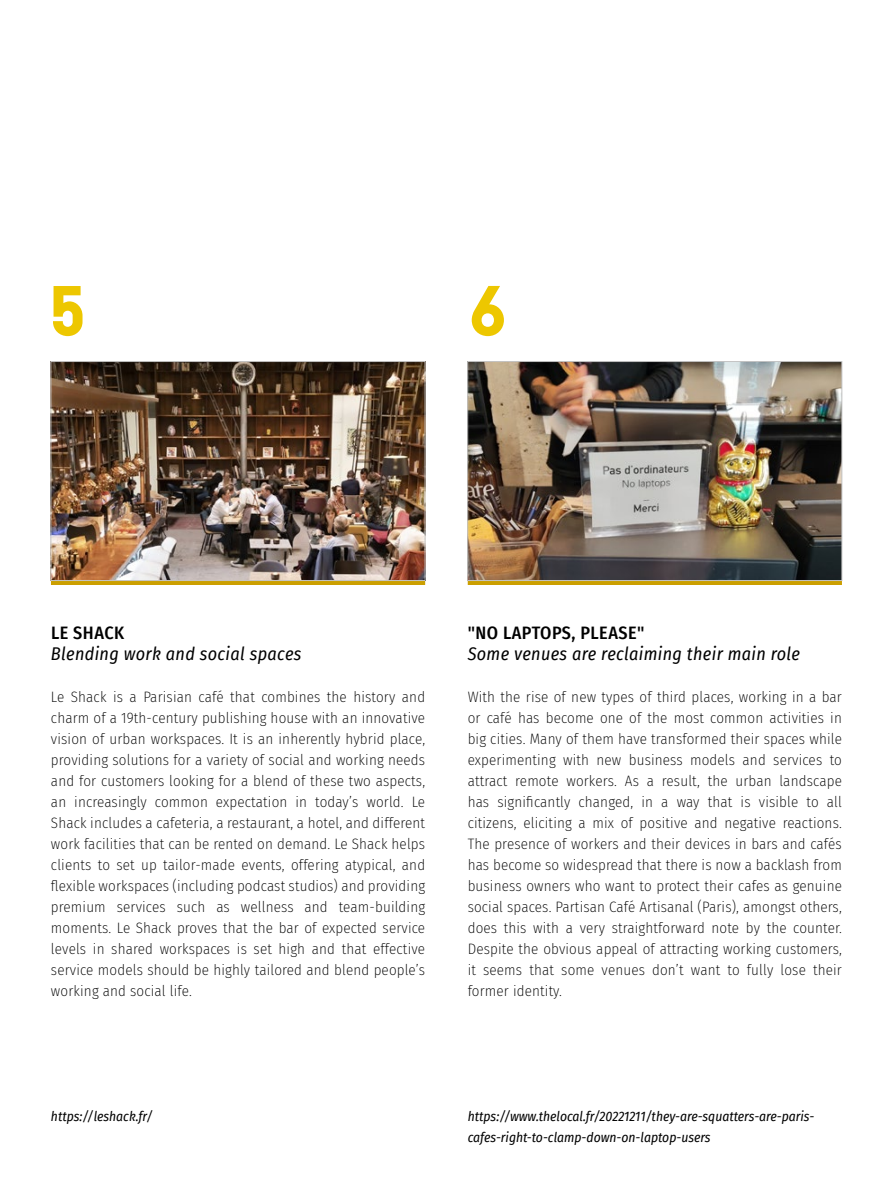
<style>
.page{position:relative;width:893px;height:1191px;background:#fff}
.page>*{position:absolute;margin:0;border:0;box-sizing:border-box;transform-origin:0 0}
.t1{font:900 69px "Sedus Head BETA";color:#edc700}
.t2{font:italic 18px "Fira Sans Condensed";letter-spacing:.02em;color:#000}
.t3{font:500 18px "Fira Sans Condensed";letter-spacing:.03em;color:#000}
.t4{font:200 15px/21px "Fira Sans Condensed";letter-spacing:.01em;color:#000;text-align:justify}
.t5{font:italic 13.5px/21px "Fira Sans Condensed";color:#000}
</style>
<div class="page">
<div style="left:51px;top:580px;width:374px;height:5px;background:#cb9f00"></div>
<div style="left:468px;top:580px;width:374px;height:5px;background:#cb9f00"></div>
<img style="left:53px;top:363px;width:370px;height:215px">
<div style="left:51px;top:361px;width:374px;height:219px;border:1px solid #c4c4c4"></div>
<img style="left:470px;top:363px;width:370px;height:215px">
<div style="left:468px;top:361px;width:374px;height:219px;border:1px solid #c4c4c4"></div>
<h1 class="t1" style="left:50px;top:268px;width:37px">5</h1>
<h1 class="t1" style="left:470px;top:268px;width:37px">6</h1>
<p class="t3" style="left:51px;top:618px;width:75px">LE SHACK</p>
<p class="t2" style="left:51px;top:640px;width:252px">Blending work and social spaces</p>
<p class="t4" style="left:51px;top:686px;width:376px">Le Shack is a Parisian café that combines the history and charm of a 19th-century publishing house with an innovative vision of urban workspaces. It is an inherently hybrid place, providing solutions for a variety of social and working needs and for customers looking for a blend of these two aspects, an increasingly common expectation in today’s world. Le Shack includes a cafeteria, a restaurant, a hotel, and different work facilities that can be rented on demand. Le Shack helps clients to set up tailor-made events, offering atypical, and flexible workspaces (including podcast studios) and providing premium services such as wellness and team-building moments. Le Shack proves that the bar of expected service levels in shared workspaces is set high and that effective service models should be highly tailored and blend people’s working and social life.</p>
<p class="t3" style="left:468px;top:618px;width:178px">"NO LAPTOPS, PLEASE"</p>
<p class="t2" style="left:468px;top:640px;width:334px">Some venues are reclaiming their main role</p>
<p class="t4" style="left:468px;top:686px;width:376px">With the rise of new types of third places, working in a bar or café has become one of the most common activities in big cities. Many of them have transformed their spaces while experimenting with new business models and services to attract remote workers. As a result, the urban landscape has significantly changed, in a way that is visible to all citizens, eliciting a mix of positive and negative reactions.<br>The presence of workers and their devices in bars and cafés has become so widespread that there is now a backlash from business owners who want to protect their cafes as genuine social spaces. Partisan Café Artisanal (Paris), amongst others, does this with a very straightforward note by the counter.<br>Despite the obvious appeal of attracting working customers, it seems that some venues don’t want to fully lose their former identity.</p>
<p class="t5" style="left:51px;top:1105px;width:103px">https://leshack.fr/</p>
<p class="t5" style="left:468px;top:1105px;width:348px">https://www.thelocal.fr/20221211/they-are-squatters-are-paris&shy;cafes-right-to-clamp-down-on-laptop-users</p>
</div>
